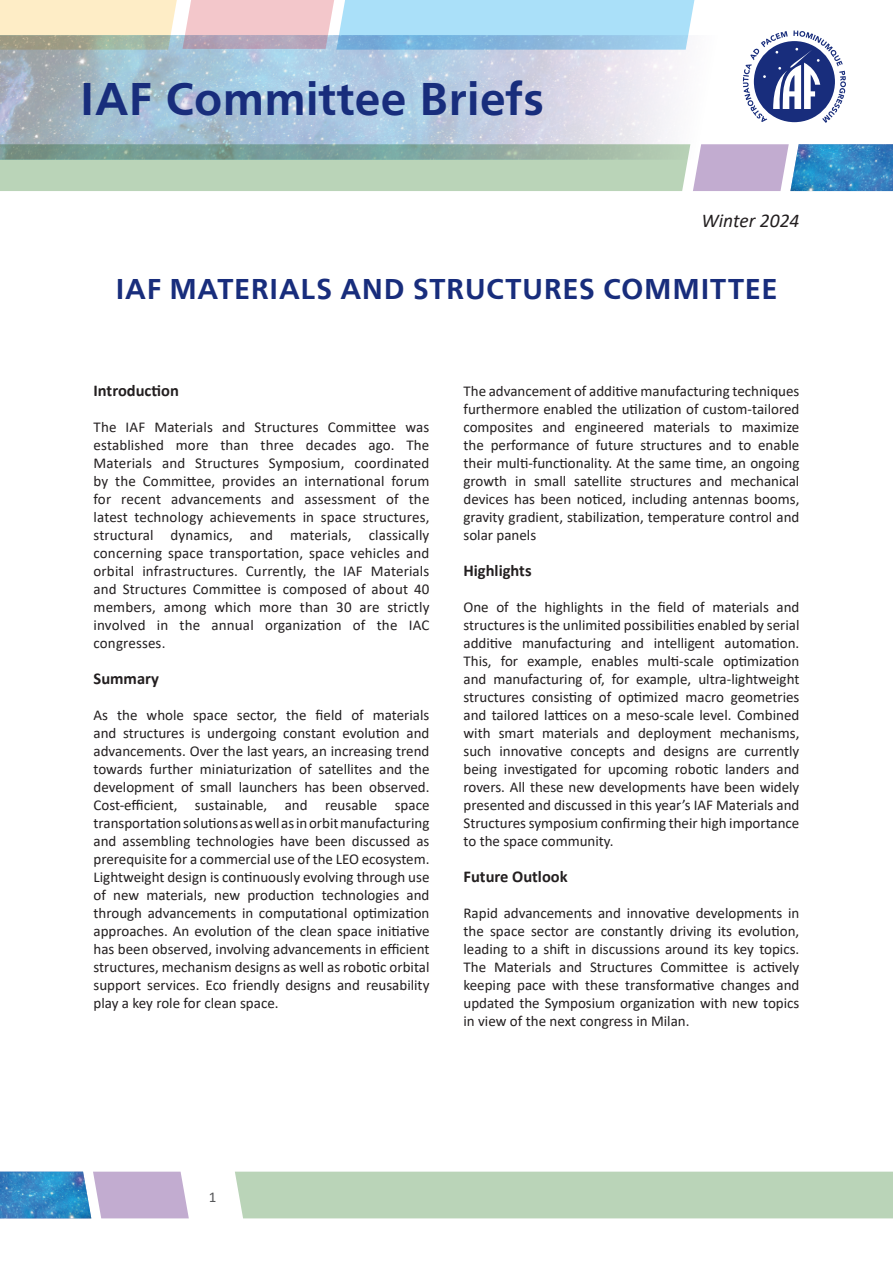
<style>
.page{position:relative;width:893px;height:1263px;background:#fff}
.page>*{position:absolute;margin:0;border:0;box-sizing:border-box;transform-origin:0 0}
.t1{font:700 48px "Carto Gothic Std";letter-spacing:.01em;color:#182d7c}
.t2{font:700 30px "Carto Gothic Std";letter-spacing:.02em;color:#182d7c}
.t3{font:italic 19.5px "Calibri";color:#231f20}
.t4{font:700 16.5px "Calibri";color:#231f20}
.t5{font:15px/18px "Calibri";color:#231f20;text-align:justify}
.t6{font:15px "Calibri";color:#57585a}
</style>
<div class="page">
<svg style="left:775px;top:31px;width:40px;height:4px"></svg>
<svg style="left:743px;top:35px;width:103px;height:88px"></svg>
<img style="left:0;top:50px;width:680px;height:94px">
<svg style="left:0;top:0;width:694px;height:50px;background:#c0d2da"></svg>
<svg style="left:0;top:144px;width:789px;height:47px;background:#adc3b4"></svg>
<img style="left:790px;top:144px;width:103px;height:47px">
<div style="left:235px;top:1172px;width:658px;height:46px;background:#bad4b8"></div>
<svg style="left:91px;top:1172px;width:98px;height:46px;background:#c8b4d4"></svg>
<img style="left:0;top:1172px;width:91px;height:46px">
<h1 class="t1" style="left:80px;top:71px;width:466px">IAF Committee Briefs</h1>
<h3 class="t3" style="left:701px;top:207px;width:99px">Winter 2024</h3>
<h2 class="t2" style="left:115px;top:272px;width:664px">IAF MATERIALS AND STRUCTURES COMMITTEE</h2>
<p class="t4" style="left:94px;top:379px;width:87px">Introduction</p>
<p class="t5" style="left:94px;top:418px;width:337px">The IAF Materials and Structures Committee was established more than three decades ago. The Materials and Structures Symposium, coordinated by the Committee, provides an international forum for recent advancements and assessment of the latest technology achievements in space structures, structural dynamics, and materials, classically concerning space transportation, space vehicles and orbital infrastructures. Currently, the IAF Materials and Structures Committee is composed of about 40 members, among which more than 30 are strictly involved in the annual organization of the IAC congresses.</p>
<p class="t4" style="left:94px;top:667px;width:67px">Summary</p>
<p class="t5" style="left:94px;top:706px;width:337px">As the whole space sector, the field of materials and structures is undergoing constant evolution and advancements. Over the last years, an increasing trend towards further miniaturization of satellites and the development of small launchers has been observed.<br>Cost-efficient, sustainable, and reusable space transportation solutions as well as in orbit manufacturing and assembling technologies have been discussed as prerequisite for a commercial use of the LEO ecosystem.<br>Lightweight design is continuously evolving through use of new materials, new production technologies and through advancements in computational optimization approaches. An evolution of the clean space initiative has been observed, involving advancements in efficient structures, mechanism designs as well as robotic orbital support services. Eco friendly designs and reusability play a key role for clean space.</p>
<p class="t5" style="left:463px;top:382px;width:337px">The advancement of additive manufacturing techniques furthermore enabled the utilization of custom-tailored composites and engineered materials to maximize the performance of future structures and to enable their multi-functionality. At the same time, an ongoing growth in small satellite structures and mechanical devices has been noticed, including antennas booms, gravity gradient, stabilization, temperature control and solar panels</p>
<p class="t4" style="left:463px;top:559px;width:70px">Highlights</p>
<p class="t5" style="left:463px;top:598px;width:337px">One of the highlights in the field of materials and structures is the unlimited possibilities enabled by serial additive manufacturing and intelligent automation.<br>This, for example, enables multi-scale optimization and manufacturing of, for example, ultra-lightweight structures consisting of optimized macro geometries and tailored lattices on a meso-scale level. Combined with smart materials and deployment mechanisms, such innovative concepts and designs are currently being investigated for upcoming robotic landers and rovers. All these new developments have been widely presented and discussed in this year’s IAF Materials and Structures symposium confirming their high importance to the space community.</p>
<p class="t4" style="left:463px;top:865px;width:106px">Future Outlook</p>
<p class="t5" style="left:463px;top:904px;width:337px">Rapid advancements and innovative developments in the space sector are constantly driving its evolution, leading to a shift in discussions around its key topics.<br>The Materials and Structures Committee is actively keeping pace with these transformative changes and updated the Symposium organization with new topics in view of the next congress in Milan.</p>
<p class="t6" style="left:209px;top:1186px;width:9px">1</p>
</div>
